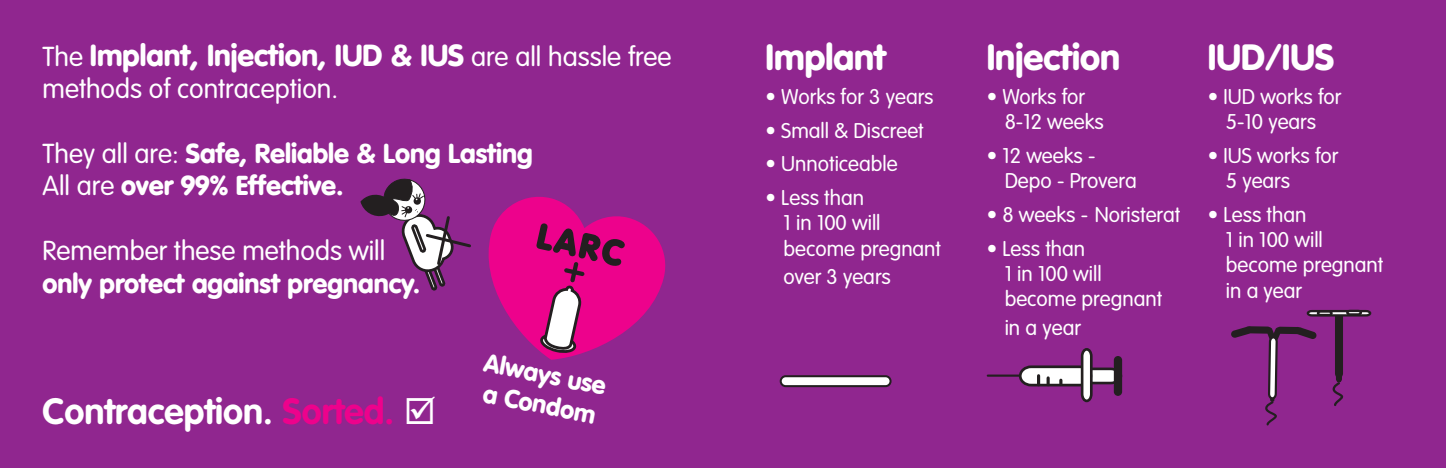
<style>
.page{position:relative;width:1446px;height:468px;background:#90268f}
.page>*{position:absolute;margin:0;border:0;box-sizing:border-box;transform-origin:0 0}
.t1{font:900 36px "VAG Rounded Std";color:#fff}
.t2{font:700 36px "VAG Rounded Std";color:#fff}
.t3{font:900 30px "VAG Rounded Std";color:#fff}
.t4{font:900 27px/32.4px "VAG Rounded Std";color:#fff}
.t5{font:300 27px "VAG Rounded Std";color:#fff}
.t6{font:900 25.2px/30px "VAG Rounded Std";color:#fff}
.t7{font:300 21px/25.2px "VAG Rounded Std";color:#fff}
.s1{font-weight:300;font-size:27px}
.s2{font-weight:300}
.s3{color:#ed028c}
</style>
<div class="page">
<svg style="left:488px;top:196px;width:178px;height:152px;fill:#ed028c"></svg>
<svg style="left:536px;top:223px;width:89px;height:137px;background:#c62386"></svg>
<hr style="left:988px;top:374px;width:36px;height:2px;background:#231f20">
<svg style="left:1017px;top:348px;width:106px;height:55px"></svg>
<svg style="left:1231px;top:309px;width:141px;height:117px"></svg>
<div style="left:781px;top:376px;width:109px;height:10px;background:#fff;border-radius:5px"></div>
<div style="left:780px;top:375px;width:111px;height:12px;border:2px solid #231f20;border-radius:5px"></div>
<svg style="left:360px;top:178px;width:111px;height:113px"></svg>
<p class="t3" style="left:43px;top:37px;width:630px"><span class="s1">The</span> Implant, Injection, IUD &amp; IUS <span class="s1">are all hassle free</span></p>
<p class="t5" style="left:43px;top:73px;width:297px">methods of contraception.</p>
<p class="t4" style="left:43px;top:138px;width:492px"><span class="s2">They all are:</span> Safe, Reliable &amp; Long Lasting</p>
<p class="t4" style="left:43px;top:170px;width:303px"><span class="s2">All are</span> over 99% Effective.</p>
<p class="t4" style="left:43px;top:235px;width:379px"><span class="s2">Remember these methods will </span>only protect against pregnancy.</p>
<p class="t2" style="left:43px;top:390px;width:395px">Contraception. <span class="s3">Sorted.</span> ☑</p>
<p class="t6" style="left:487px;top:348px;width:125px;rotate:11deg">Always use a Condom</p>
<p class="t1" style="left:765px;top:36px;width:122px">Implant</p>
<p class="t7" style="left:765px;top:85px;width:170px">• Works for 3 years</p>
<p class="t7" style="left:765px;top:118px;width:160px">• Small &amp; Discreet</p>
<p class="t7" style="left:765px;top:152px;width:134px">• Unnoticeable</p>
<p class="t7" style="left:783px;top:186px;width:159px;text-indent:-18px">• Less than<br>1 in 100 will become pregnant</p>
<p class="t7" style="left:783px;top:265px;width:109px">over 3 years</p>
<p class="t1" style="left:986px;top:36px;width:135px">Injection</p>
<p class="t7" style="left:1004px;top:85px;width:101px;text-indent:-18px">• Works for<br>8-12 weeks</p>
<p class="t7" style="left:1004px;top:144px;width:133px;text-indent:-18px">• 12 weeks -<br>Depo - Provera</p>
<p class="t7" style="left:986px;top:203px;width:195px">• 8 weeks - Noristerat</p>
<p class="t7" style="left:1004px;top:236px;width:159px;text-indent:-18px">• Less than<br>1 in 100 will become pregnant</p>
<p class="t7" style="left:1004px;top:315px;width:78px">in a year</p>
<p class="t1" style="left:1208px;top:36px;width:128px">IUD/IUS</p>
<p class="t7" style="left:1208px;top:85px;width:135px;text-align:center">• IUD works for<br>5-10 years</p>
<p class="t7" style="left:1226px;top:144px;width:114px;text-indent:-18px">• IUS works for<br>5 years</p>
<p class="t7" style="left:1226px;top:203px;width:159px;text-indent:-18px">• Less than<br>1 in 100 will become pregnant in a year</p>
</div>
